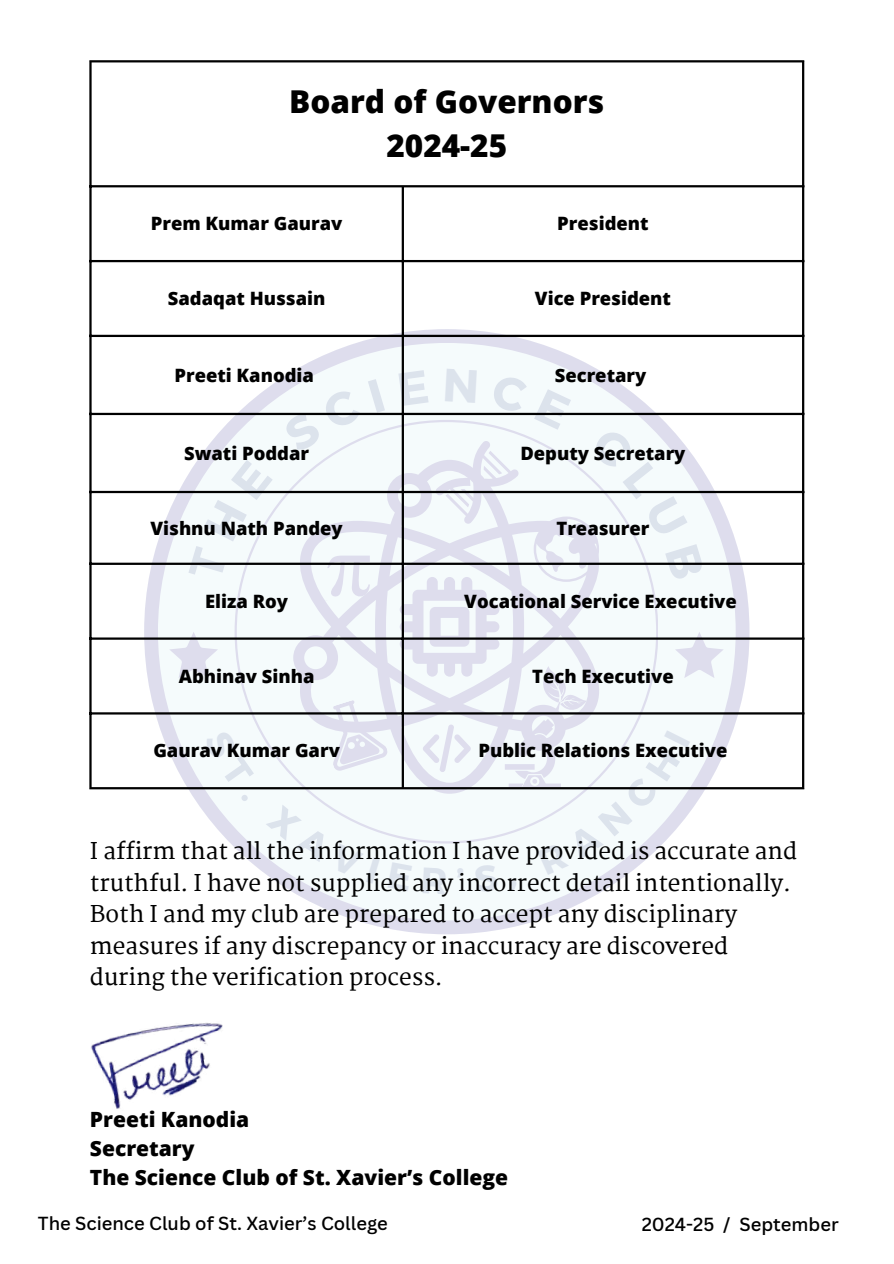
<style>
.page{position:relative;width:894px;height:1264px;background:#fff}
.page>*{position:absolute;margin:0;border:0;box-sizing:border-box;transform-origin:0 0}
.t1{font:800 31.5px/43.8px "Open Sans";color:#000;text-align:center}
.t2{font:600 22.65px/31.5px "Martel";color:#000}
.t3{font:800 21px/29.2px "Open Sans";color:#000}
.t4{font:800 18.45px "Open Sans";color:#000}
.t5{font:500 18.45px "Canva Sans";color:#000}
.t6{font:500 18.3px "Canva Sans";color:#000}
</style>
<div class="page">
<div style="left:144px;top:329px;width:605px;height:605px;background:#dedded;border-radius:50%"></div>
<div style="left:158px;top:343px;width:577px;height:577px;background:#f5fbfc;border-radius:50%"></div>
<svg style="left:234px;top:420px;width:423px;height:423px"></svg>
<svg style="left:169px;top:632px;width:48px;height:46px"></svg>
<svg style="left:293px;top:460px;width:311px;height:333px"></svg>
<svg style="left:326px;top:555px;width:44px;height:45px"></svg>
<svg style="left:316px;top:694px;width:73px;height:79px"></svg>
<svg style="left:422px;top:724px;width:49px;height:48px"></svg>
<hr style="left:89px;top:62px;width:3px;height:725px;background:#000">
<hr style="left:401px;top:187px;width:3px;height:600px;background:#000">
<hr style="left:801px;top:62px;width:3px;height:725px;background:#000">
<hr style="left:89px;top:60px;width:715px;height:2px;background:#000">
<hr style="left:89px;top:185px;width:715px;height:2px;background:#000">
<hr style="left:89px;top:260px;width:715px;height:2px;background:#000">
<hr style="left:89px;top:335px;width:715px;height:2px;background:#000">
<hr style="left:89px;top:413px;width:715px;height:2px;background:#000">
<hr style="left:89px;top:491px;width:715px;height:2px;background:#000">
<hr style="left:89px;top:562px;width:715px;height:3px;background:#000">
<hr style="left:89px;top:637px;width:715px;height:2px;background:#000">
<hr style="left:89px;top:712px;width:715px;height:2px;background:#000">
<hr style="left:89px;top:787px;width:715px;height:2px;background:#000">
<img style="left:91px;top:1023px;width:132px;height:86px">
<svg style="left:188px;top:459px;width:85px;height:123px"></svg>
<svg style="left:280px;top:380px;width:105px;height:74px"></svg>
<svg style="left:401px;top:369px;width:1px;height:37px"></svg>
<svg style="left:435px;top:368px;width:270px;height:214px"></svg>
<svg style="left:203px;top:728px;width:51px;height:74px"></svg>
<svg style="left:265px;top:804px;width:115px;height:79px"></svg>
<svg style="left:504px;top:631px;width:219px;height:258px"></svg>
<h1 class="t1" style="left:289px;top:79px;width:316px">Board of Governors<br>2024-25</h1>
<p class="t4" style="left:151px;top:210px;width:193px">Prem Kumar Gaurav</p>
<p class="t4" style="left:557px;top:210px;width:93px">President</p>
<p class="t4" style="left:168px;top:285px;width:159px">Sadaqat Hussain</p>
<p class="t4" style="left:534px;top:285px;width:138px">Vice President</p>
<p class="t4" style="left:174px;top:362px;width:141px">Preeti Kanodia</p>
<p class="t4" style="left:554px;top:362px;width:93px">Secretary</p>
<p class="t4" style="left:184px;top:440px;width:126px">Swati Poddar</p>
<p class="t4" style="left:520px;top:440px;width:166px">Deputy Secretary</p>
<p class="t4" style="left:150px;top:515px;width:194px">Vishnu Nath Pandey</p>
<p class="t4" style="left:556px;top:515px;width:94px">Treasurer</p>
<p class="t4" style="left:205px;top:588px;width:84px">Eliza Roy</p>
<p class="t4" style="left:464px;top:588px;width:274px">Vocational Service Executive</p>
<p class="t4" style="left:179px;top:662px;width:137px">Abhinav Sinha</p>
<p class="t4" style="left:532px;top:662px;width:143px">Tech Executive</p>
<p class="t4" style="left:153px;top:737px;width:188px">Gaurav Kumar Garv</p>
<p class="t4" style="left:478px;top:737px;width:250px">Public Relations Executive</p>
<p class="t2" style="left:90px;top:835px;width:708px">I affirm that all the information I have provided is accurate and truthful. I have not supplied any incorrect detail intentionally.<br>Both I and my club are prepared to accept any disciplinary measures if any discrepancy or inaccuracy are discovered during the verification process.</p>
<p class="t3" style="left:90px;top:1104px;width:419px">Preeti Kanodia<br>Secretary<br>The Science Club of St. Xavier’s College</p>
<p class="t6" style="left:38px;top:1209px;width:351px">The Science Club of St. Xavier’s College</p>
<p class="t5" style="left:641px;top:1211px;width:198px">2024-25 / September</p>
</div>
